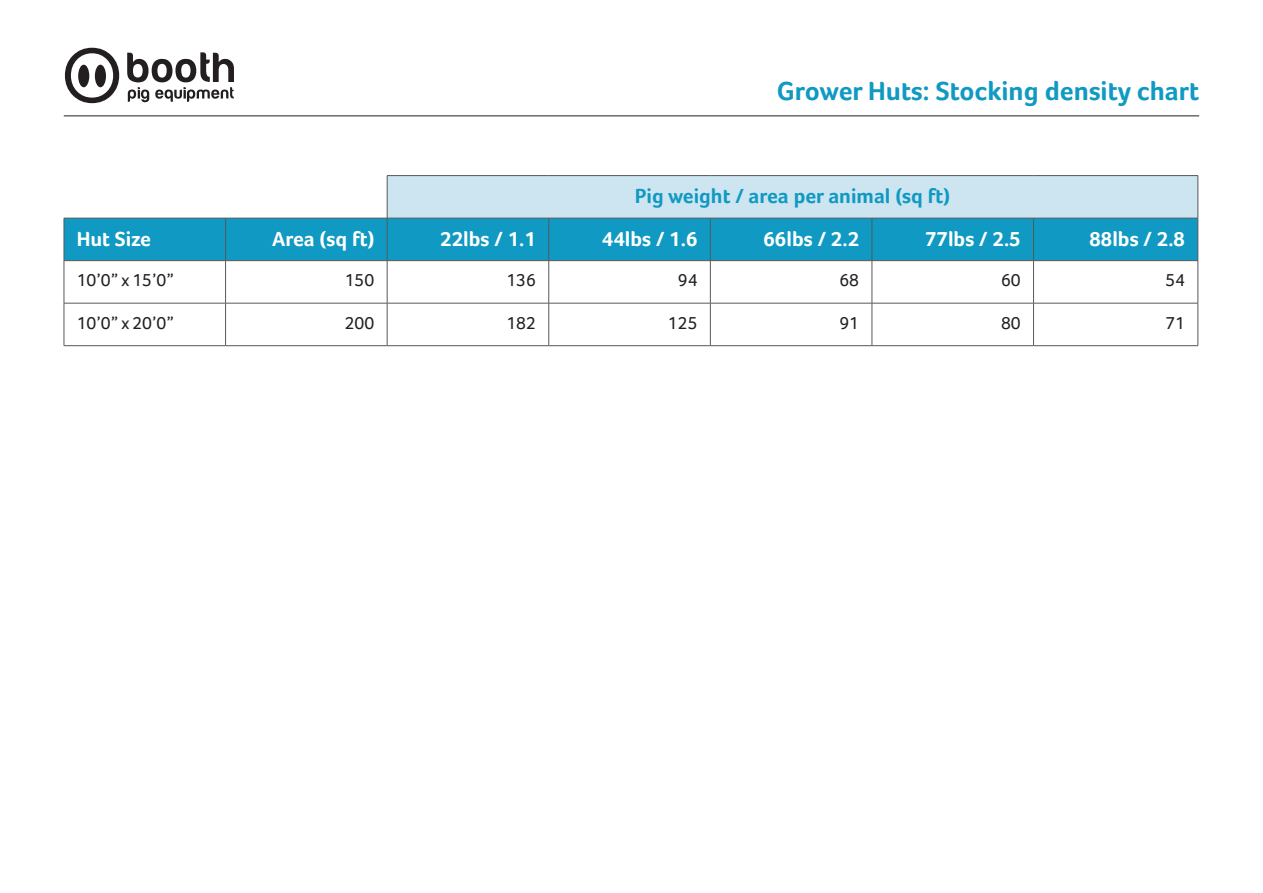
<style>
.page{position:relative;width:1263px;height:893px;background:#fff}
.page>*{position:absolute;margin:0;border:0;box-sizing:border-box;transform-origin:0 0}
.t1{font:700 27px "Foco";color:#1099c2}
.t2{font:700 21px "Foco";color:#fff}
.t3{font:700 21px "Foco";color:#1099c2}
.t4{font:18px "Foco";color:#231f20}
</style>
<div class="page">
<svg style="left:65px;top:48px;width:54px;height:55px"></svg>
<div style="left:78px;top:65px;width:11px;height:22px;background:#231f20;border-radius:50%"></div>
<div style="left:95px;top:65px;width:11px;height:22px;background:#231f20;border-radius:50%"></div>
<svg style="left:127px;top:52px;width:107px;height:50px"></svg>
<hr style="left:64px;top:116px;width:1135px;height:1px;background:#231f20">
<div style="left:387px;top:176px;width:811px;height:42px;background:#cde5f0"></div>
<div style="left:65px;top:219px;width:1132px;height:41px;background:#1099c2"></div>
<hr style="left:387px;top:175px;width:162px;height:1px;background:#57585a">
<hr style="left:387px;top:176px;width:1px;height:42px;background:#57585a">
<hr style="left:549px;top:175px;width:161px;height:1px;background:#57585a">
<hr style="left:710px;top:175px;width:162px;height:1px;background:#57585a">
<hr style="left:872px;top:175px;width:161px;height:1px;background:#57585a">
<hr style="left:1033px;top:175px;width:165px;height:1px;background:#57585a">
<hr style="left:1197px;top:176px;width:1px;height:42px;background:#57585a">
<hr style="left:64px;top:218px;width:162px;height:1px;background:#57585a">
<hr style="left:64px;top:218px;width:1px;height:42px;background:#57585a">
<hr style="left:226px;top:218px;width:161px;height:1px;background:#57585a">
<hr style="left:225px;top:218px;width:1px;height:42px;background:#57585a">
<hr style="left:387px;top:218px;width:162px;height:1px;background:#57585a">
<hr style="left:387px;top:218px;width:1px;height:42px;background:#57585a">
<hr style="left:549px;top:218px;width:161px;height:1px;background:#57585a">
<hr style="left:548px;top:218px;width:1px;height:42px;background:#57585a">
<hr style="left:710px;top:218px;width:162px;height:1px;background:#57585a">
<hr style="left:710px;top:218px;width:1px;height:42px;background:#57585a">
<hr style="left:872px;top:218px;width:161px;height:1px;background:#57585a">
<hr style="left:872px;top:218px;width:1px;height:42px;background:#57585a">
<hr style="left:1033px;top:218px;width:165px;height:1px;background:#57585a">
<hr style="left:1033px;top:218px;width:1px;height:42px;background:#57585a">
<hr style="left:1197px;top:218px;width:1px;height:42px;background:#57585a">
<hr style="left:64px;top:260px;width:162px;height:1px;background:#57585a">
<hr style="left:64px;top:261px;width:1px;height:42px;background:#57585a">
<hr style="left:226px;top:260px;width:161px;height:1px;background:#57585a">
<hr style="left:225px;top:261px;width:1px;height:42px;background:#57585a">
<hr style="left:387px;top:260px;width:162px;height:1px;background:#57585a">
<hr style="left:387px;top:261px;width:1px;height:42px;background:#57585a">
<hr style="left:549px;top:260px;width:161px;height:1px;background:#57585a">
<hr style="left:548px;top:261px;width:1px;height:42px;background:#57585a">
<hr style="left:710px;top:260px;width:162px;height:1px;background:#57585a">
<hr style="left:710px;top:261px;width:1px;height:42px;background:#57585a">
<hr style="left:872px;top:260px;width:161px;height:1px;background:#57585a">
<hr style="left:872px;top:261px;width:1px;height:42px;background:#57585a">
<hr style="left:1033px;top:260px;width:165px;height:1px;background:#57585a">
<hr style="left:1033px;top:261px;width:1px;height:42px;background:#57585a">
<hr style="left:1197px;top:261px;width:1px;height:42px;background:#57585a">
<hr style="left:64px;top:303px;width:162px;height:1px;background:#57585a">
<hr style="left:64px;top:303px;width:1px;height:42px;background:#57585a">
<hr style="left:226px;top:303px;width:161px;height:1px;background:#57585a">
<hr style="left:225px;top:303px;width:1px;height:42px;background:#57585a">
<hr style="left:387px;top:303px;width:162px;height:1px;background:#57585a">
<hr style="left:387px;top:303px;width:1px;height:42px;background:#57585a">
<hr style="left:549px;top:303px;width:161px;height:1px;background:#57585a">
<hr style="left:548px;top:303px;width:1px;height:42px;background:#57585a">
<hr style="left:710px;top:303px;width:162px;height:1px;background:#57585a">
<hr style="left:710px;top:303px;width:1px;height:42px;background:#57585a">
<hr style="left:872px;top:303px;width:161px;height:1px;background:#57585a">
<hr style="left:872px;top:303px;width:1px;height:42px;background:#57585a">
<hr style="left:1033px;top:303px;width:165px;height:1px;background:#57585a">
<hr style="left:1033px;top:303px;width:1px;height:42px;background:#57585a">
<hr style="left:1197px;top:303px;width:1px;height:42px;background:#57585a">
<hr style="left:64px;top:345px;width:162px;height:1px;background:#57585a">
<hr style="left:226px;top:345px;width:161px;height:1px;background:#57585a">
<hr style="left:387px;top:345px;width:162px;height:1px;background:#57585a">
<hr style="left:549px;top:345px;width:161px;height:1px;background:#57585a">
<hr style="left:710px;top:345px;width:162px;height:1px;background:#57585a">
<hr style="left:872px;top:345px;width:161px;height:1px;background:#57585a">
<hr style="left:1033px;top:345px;width:165px;height:1px;background:#57585a">
<p class="t1" style="left:777px;top:75px;width:424px">Grower Huts: Stocking density chart</p>
<p class="t3" style="left:635px;top:184px;width:317px">Pig weight / area per animal (sq ft)</p>
<p class="t2" style="left:77px;top:226px;width:76px">Hut Size</p>
<p class="t2" style="left:272px;top:226px;width:104px">Area (sq ft)</p>
<p class="t2" style="left:440px;top:226px;width:97px">22lbs / 1.1</p>
<p class="t2" style="left:602px;top:226px;width:97px">44lbs / 1.6</p>
<p class="t2" style="left:763px;top:226px;width:97px">66lbs / 2.2</p>
<p class="t2" style="left:925px;top:226px;width:97px">77lbs / 2.5</p>
<p class="t2" style="left:1089px;top:226px;width:97px">88lbs / 2.8</p>
<p class="t4" style="left:77px;top:270px;width:99px">10’0” x 15’0”</p>
<p class="t4" style="left:345px;top:270px;width:31px">150</p>
<p class="t4" style="left:506px;top:270px;width:31px">136</p>
<p class="t4" style="left:678px;top:270px;width:21px">94</p>
<p class="t4" style="left:839px;top:270px;width:21px">68</p>
<p class="t4" style="left:1001px;top:270px;width:21px">60</p>
<p class="t4" style="left:1165px;top:270px;width:21px">54</p>
<p class="t4" style="left:77px;top:312px;width:99px">10’0” x 20’0”</p>
<p class="t4" style="left:345px;top:312px;width:31px">200</p>
<p class="t4" style="left:506px;top:312px;width:31px">182</p>
<p class="t4" style="left:668px;top:312px;width:31px">125</p>
<p class="t4" style="left:839px;top:312px;width:21px">91</p>
<p class="t4" style="left:1001px;top:312px;width:21px">80</p>
<p class="t4" style="left:1165px;top:312px;width:21px">71</p>
</div>
